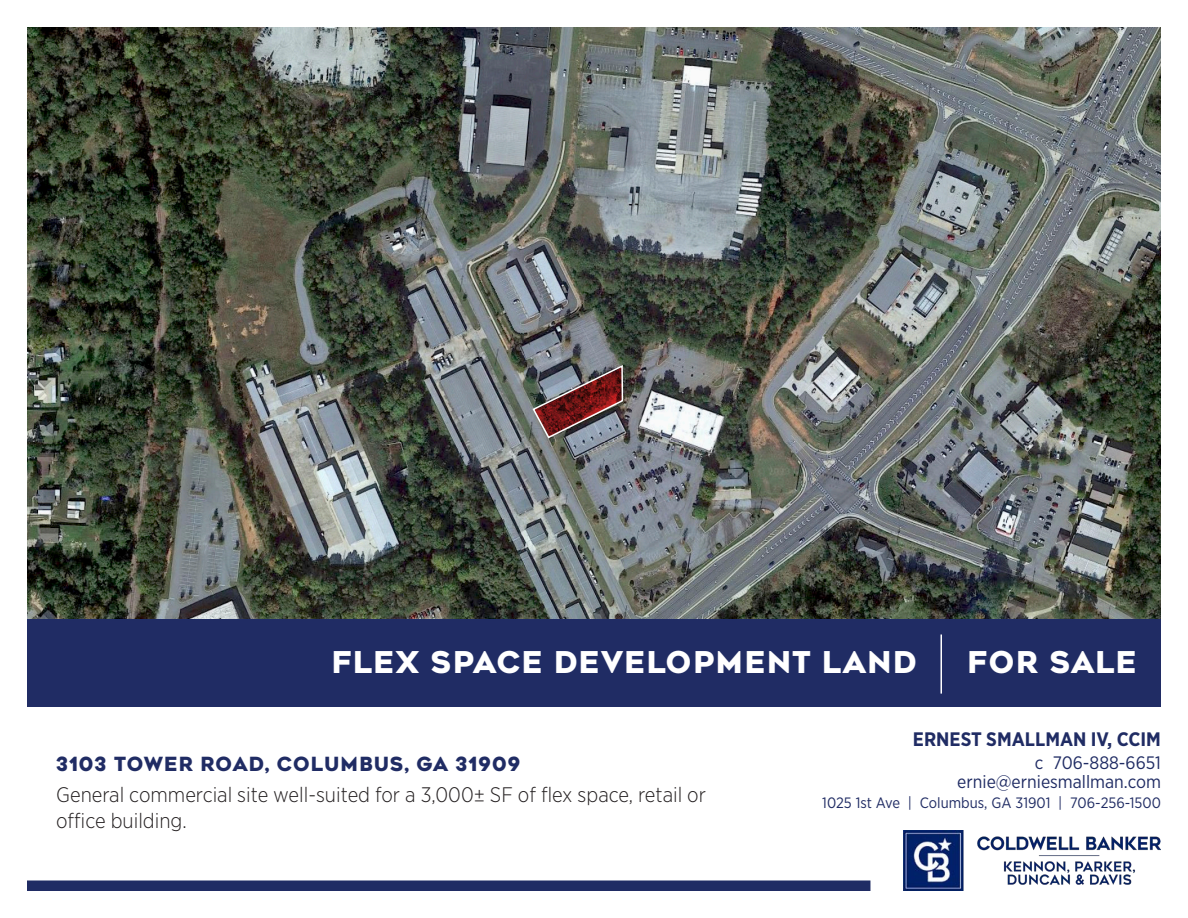
<style>
.page{position:relative;width:1188px;height:918px;background:#fff}
.page>*{position:absolute;margin:0;border:0;box-sizing:border-box;transform-origin:0 0}
.t1{font:800 30px "Geometos Neue";letter-spacing:.05em;color:#fff}
.t2{font:300 21px/25.2px "Gotham Narrow";color:#231f20}
.t3{font:800 19.5px "Geometos Neue";letter-spacing:.05em;color:#202c64}
.t4{font:700 19.5px "Gotham Narrow";color:#202c64}
.t5{font:18px "Gotham Narrow";color:#202c64}
.t6{font:15px "Gotham Narrow";color:#202c64}
</style>
<div class="page">
<img style="left:27px;top:27px;width:1134px;height:592px">
<img style="left:904px;top:830px;width:256px;height:60px">
<div style="left:27px;top:880px;width:843px;height:11px;background:#202c64"></div>
<div style="left:27px;top:619px;width:1134px;height:88px;background:#202c64"></div>
<hr style="left:940px;top:634px;width:2px;height:60px;background:#fff">
<img style="left:531px;top:364px;width:93px;height:75px">
<p class="t1" style="left:332px;top:645px;width:587px">FLEX SPACE DEVELOPMENT LAND</p>
<p class="t1" style="left:968px;top:645px;width:170px">FOR SALE</p>
<p class="t3" style="left:56px;top:753px;width:466px">3103 TOWER ROAD, COLUMBUS, GA 31909</p>
<p class="t2" style="left:56px;top:782px;width:651px">General commercial site well-suited for a 3,000± SF of flex space, retail or office building.</p>
<p class="t4" style="left:913px;top:726px;width:250px">ERNEST SMALLMAN IV, CCIM</p>
<p class="t5" style="left:1035px;top:751px;width:128px">c 706-888-6651</p>
<p class="t5" style="left:957px;top:771px;width:205px">ernie@erniesmallman.com</p>
<p class="t6" style="left:822px;top:793px;width:340px">1025 1st Ave | Columbus, GA 31901 | 706-256-1500</p>
</div>
